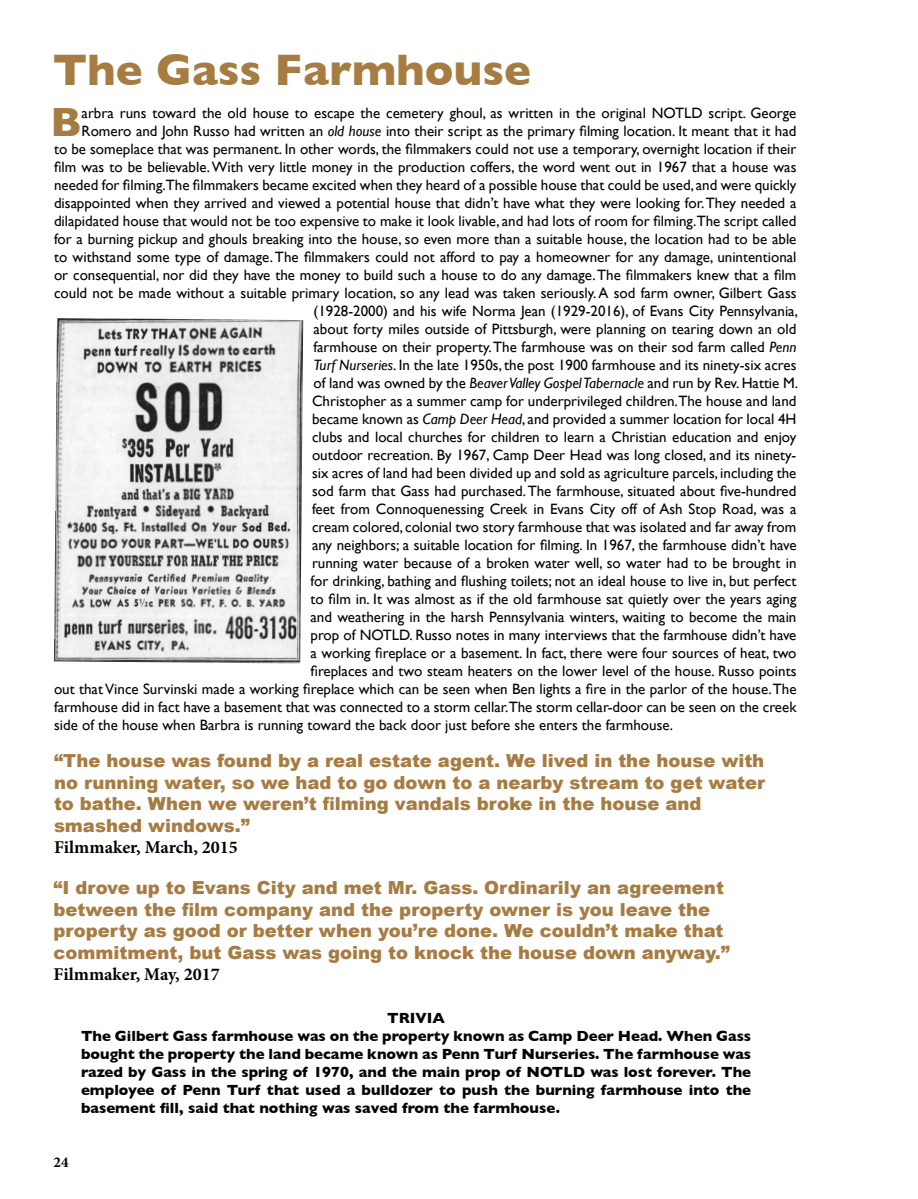
<style>
.page{position:relative;width:918px;height:1199px;background:#fff}
.page>*{position:absolute;margin:0;border:0;box-sizing:border-box;transform-origin:0 0}
.t1{font:700 45px "Gill Sans";color:#a67c42}
.t2{font:700 41.55px "Gill Sans";color:#a67c42}
.t3{font:900 18px/21.6px "Arial";color:#a67c42}
.t4{font:700 18px "Minion Pro";color:#040503}
.t5{font:15px "Gill Sans";color:#040503}
.t6{font:700 15px/18px "Gill Sans";color:#040503}
.t7{font:700 15px "Minion Pro";color:#040503}
.s1{font-style:italic}
</style>
<div class="page">
<img style="left:54px;top:318px;width:249px;height:345px">
<h1 class="t1" style="left:53px;top:43px;width:480px">The Gass Farmhouse</h1>
<h2 class="t2" style="left:50px;top:98px;width:33px">B</h2>
<p class="t5" style="left:82px;top:104px;width:716px">arbra runs toward the old house to escape the cemetery ghoul, as written in the original NOTLD script. George</p>
<p class="t5" style="left:82px;top:122px;width:716px">Romero and John Russo had written an <span class="s1">old house</span> into their script as the primary filming location. It meant that it had</p>
<p class="t5" style="left:54px;top:140px;width:744px">to be someplace that was permanent. In other words, the filmmakers could not use a temporary, overnight location if their</p>
<p class="t5" style="left:54px;top:158px;width:744px">film was to be believable. With very little money in the production coffers, the word went out in 1967 that a house was</p>
<p class="t5" style="left:54px;top:176px;width:744px">needed for filming.The filmmakers became excited when they heard of a possible house that could be used, and were quickly</p>
<p class="t5" style="left:54px;top:194px;width:744px">disappointed when they arrived and viewed a potential house that didn’t have what they were looking for. They needed a</p>
<p class="t5" style="left:54px;top:212px;width:744px">dilapidated house that would not be too expensive to make it look livable, and had lots of room for filming.The script called</p>
<p class="t5" style="left:54px;top:230px;width:744px">for a burning pickup and ghouls breaking into the house, so even more than a suitable house, the location had to be able</p>
<p class="t5" style="left:54px;top:248px;width:744px">to withstand some type of damage. The filmmakers could not afford to pay a homeowner for any damage, unintentional</p>
<p class="t5" style="left:54px;top:266px;width:744px">or consequential, nor did they have the money to build such a house to do any damage. The filmmakers knew that a film</p>
<p class="t5" style="left:54px;top:284px;width:744px">could not be made without a suitable primary location, so any lead was taken seriously. A sod farm owner, Gilbert Gass</p>
<p class="t5" style="left:314px;top:302px;width:486px">(1928-2000) and his wife Norma Jean (1929-2016), of Evans City Pennsylvania,</p>
<p class="t5" style="left:314px;top:320px;width:485px">about forty miles outside of Pittsburgh, were planning on tearing down an old</p>
<p class="t5" style="left:314px;top:338px;width:484px">farmhouse on their property. The farmhouse was on their sod farm called <span class="s1">Penn</span></p>
<p class="t5" style="left:314px;top:356px;width:485px"><span class="s1">Turf Nurseries</span>. In the late 1950s, the post 1900 farmhouse and its ninety-six acres</p>
<p class="t5" style="left:314px;top:374px;width:486px">of land was owned by the <span class="s1">Beaver Valley Gospel Tabernacle</span> and run by Rev. Hattie M.</p>
<p class="t5" style="left:312px;top:392px;width:486px">Christopher as a summer camp for underprivileged children.The house and land</p>
<p class="t5" style="left:312px;top:410px;width:486px">became known as <span class="s1">Camp Deer Head</span>, and provided a summer location for local 4H</p>
<p class="t5" style="left:312px;top:428px;width:486px">clubs and local churches for children to learn a Christian education and enjoy</p>
<p class="t5" style="left:312px;top:446px;width:486px">outdoor recreation. By 1967, Camp Deer Head was long closed, and its ninety-</p>
<p class="t5" style="left:312px;top:464px;width:486px">six acres of land had been divided up and sold as agriculture parcels, including the</p>
<p class="t5" style="left:312px;top:482px;width:486px">sod farm that Gass had purchased. The farmhouse, situated about five-hundred</p>
<p class="t5" style="left:312px;top:500px;width:486px">feet from Connoquenessing Creek in Evans City off of Ash Stop Road, was a</p>
<p class="t5" style="left:312px;top:518px;width:486px">cream colored, colonial two story farmhouse that was isolated and far away from</p>
<p class="t5" style="left:312px;top:536px;width:486px">any neighbors; a suitable location for filming. In 1967, the farmhouse didn’t have</p>
<p class="t5" style="left:312px;top:554px;width:486px">running water because of a broken water well, so water had to be brought in</p>
<p class="t5" style="left:311px;top:572px;width:487px">for drinking, bathing and flushing toilets; not an ideal house to live in, but perfect</p>
<p class="t5" style="left:311px;top:590px;width:487px">to film in. It was almost as if the old farmhouse sat quietly over the years aging</p>
<p class="t5" style="left:311px;top:608px;width:487px">and weathering in the harsh Pennsylvania winters, waiting to become the main</p>
<p class="t5" style="left:311px;top:626px;width:487px">prop of NOTLD. Russo notes in many interviews that the farmhouse didn’t have</p>
<p class="t5" style="left:311px;top:644px;width:487px">a working fireplace or a basement. In fact, there were four sources of heat, two</p>
<p class="t5" style="left:311px;top:662px;width:487px">fireplaces and two steam heaters on the lower level of the house. Russo points</p>
<p class="t5" style="left:54px;top:680px;width:744px">out that Vince Survinski made a working fireplace which can be seen when Ben lights a fire in the parlor of the house. The</p>
<p class="t5" style="left:54px;top:698px;width:744px">farmhouse did in fact have a basement that was connected to a storm cellar.The storm cellar-door can be seen on the creek</p>
<p class="t5" style="left:54px;top:716px;width:621px">side of the house when Barbra is running toward the back door just before she enters the farmhouse.</p>
<p class="t3" style="left:54px;top:749px;width:713px">“The house was found by a real estate agent. We lived in the house with no running water, so we had to go down to a nearby stream to get water to bathe. When we weren’t filming vandals broke in the house and smashed windows.”</p>
<p class="t4" style="left:54px;top:835px;width:185px">Filmmaker, March, 2015</p>
<p class="t3" style="left:54px;top:876px;width:678px">“I drove up to Evans City and met Mr. Gass. Ordinarily an agreement between the film company and the property owner is you leave the property as good or better when you’re done. We couldn’t make that commitment, but Gass was going to knock the house down anyway.”</p>
<p class="t4" style="left:54px;top:962px;width:168px">Filmmaker, May, 2017</p>
<p class="t6" style="left:81px;top:1009px;width:672px;text-indent:306px">TRIVIA<br>The Gilbert Gass farmhouse was on the property known as Camp Deer Head. When Gass bought the property the land became known as Penn Turf Nurseries. The farmhouse was razed by Gass in the spring of 1970, and the main prop of NOTLD was lost forever. The employee of Penn Turf that used a bulldozer to push the burning farmhouse into the basement fill, said that nothing was saved from the farmhouse.</p>
<p class="t7" style="left:54px;top:1152px;width:16px">24</p>
</div>
